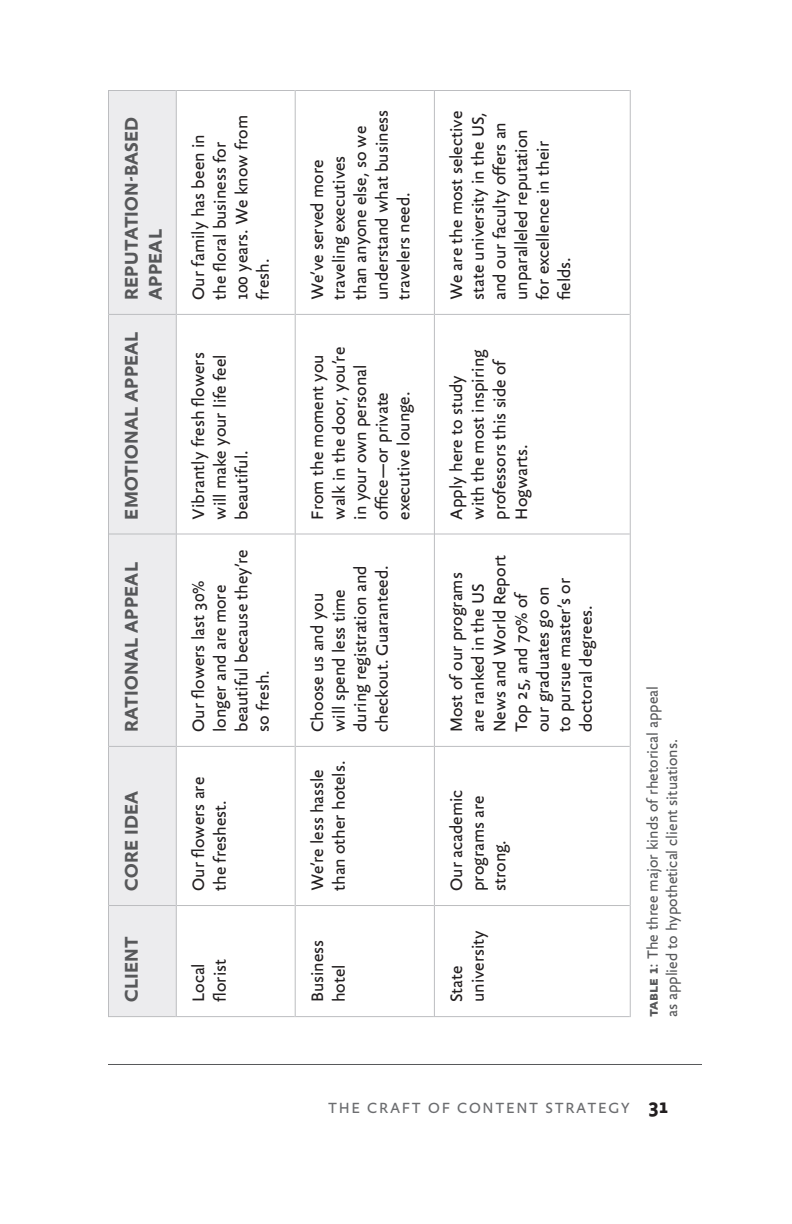
<style>
.page{position:relative;width:792px;height:1224px;background:#fff}
.page>*{position:absolute;margin:0;border:0;box-sizing:border-box;transform-origin:0 0}
.t1{font:700 22px "Yoga Sans Pro";color:#231f20}
.Table_heds{font:700 20px/24px "Yoga Sans Pro";letter-spacing:.01em;color:#57585a}
.Table_body{font:18px/21.6px "Yoga Sans Pro";color:#231f20}
.fig{font:16px/19.2px "Yoga Sans Pro";color:#57585a}
.Page_numbers{font:16px "Yoga Sans Pro";letter-spacing:.11em;color:#6c6d70}
.s1{font-weight:700}
</style>
<div class="page">
<hr style="left:108px;top:1064px;width:594px;height:1px;background:#57585a">
<div style="left:109px;top:91px;width:67px;height:925px;background:#ececee"></div>
<hr style="left:177px;top:905px;width:118px;height:1px;background:#bcbdc0">
<hr style="left:295px;top:906px;width:1px;height:111px;background:#bcbdc0">
<hr style="left:295px;top:746px;width:1px;height:160px;background:#bcbdc0">
<hr style="left:296px;top:905px;width:138px;height:1px;background:#bcbdc0">
<hr style="left:295px;top:534px;width:1px;height:212px;background:#bcbdc0">
<hr style="left:295px;top:314px;width:1px;height:220px;background:#bcbdc0">
<hr style="left:295px;top:90px;width:1px;height:224px;background:#bcbdc0">
<hr style="left:434px;top:906px;width:1px;height:111px;background:#bcbdc0">
<hr style="left:434px;top:746px;width:1px;height:160px;background:#bcbdc0">
<hr style="left:435px;top:905px;width:195px;height:1px;background:#bcbdc0">
<hr style="left:434px;top:534px;width:1px;height:212px;background:#bcbdc0">
<hr style="left:434px;top:314px;width:1px;height:220px;background:#bcbdc0">
<hr style="left:434px;top:90px;width:1px;height:224px;background:#bcbdc0">
<hr style="left:630px;top:906px;width:1px;height:111px;background:#bcbdc0">
<hr style="left:630px;top:746px;width:1px;height:160px;background:#bcbdc0">
<hr style="left:630px;top:534px;width:1px;height:212px;background:#bcbdc0">
<hr style="left:630px;top:314px;width:1px;height:220px;background:#bcbdc0">
<hr style="left:630px;top:90px;width:1px;height:224px;background:#bcbdc0">
<hr style="left:109px;top:905px;width:67px;height:1px;background:#bcbdc0">
<hr style="left:177px;top:1016px;width:118px;height:1px;background:#bcbdc0">
<hr style="left:177px;top:746px;width:118px;height:1px;background:#bcbdc0">
<hr style="left:177px;top:534px;width:118px;height:1px;background:#bcbdc0">
<hr style="left:177px;top:314px;width:118px;height:1px;background:#bcbdc0">
<hr style="left:177px;top:90px;width:118px;height:1px;background:#bcbdc0">
<hr style="left:296px;top:1016px;width:138px;height:1px;background:#bcbdc0">
<hr style="left:296px;top:746px;width:138px;height:1px;background:#bcbdc0">
<hr style="left:296px;top:534px;width:138px;height:1px;background:#bcbdc0">
<hr style="left:296px;top:314px;width:138px;height:1px;background:#bcbdc0">
<hr style="left:296px;top:90px;width:138px;height:1px;background:#bcbdc0">
<hr style="left:435px;top:1016px;width:195px;height:1px;background:#bcbdc0">
<hr style="left:435px;top:746px;width:195px;height:1px;background:#bcbdc0">
<hr style="left:435px;top:534px;width:195px;height:1px;background:#bcbdc0">
<hr style="left:435px;top:314px;width:195px;height:1px;background:#bcbdc0">
<hr style="left:435px;top:90px;width:195px;height:1px;background:#bcbdc0">
<hr style="left:108px;top:906px;width:1px;height:111px;background:#bcbdc0">
<hr style="left:109px;top:1016px;width:67px;height:1px;background:#bcbdc0">
<hr style="left:108px;top:746px;width:1px;height:160px;background:#bcbdc0">
<hr style="left:108px;top:534px;width:1px;height:212px;background:#bcbdc0">
<hr style="left:109px;top:746px;width:67px;height:1px;background:#bcbdc0">
<hr style="left:108px;top:314px;width:1px;height:220px;background:#bcbdc0">
<hr style="left:109px;top:534px;width:67px;height:1px;background:#bcbdc0">
<hr style="left:108px;top:90px;width:1px;height:224px;background:#bcbdc0">
<hr style="left:109px;top:314px;width:67px;height:1px;background:#bcbdc0">
<hr style="left:109px;top:90px;width:67px;height:1px;background:#bcbdc0">
<hr style="left:176px;top:906px;width:1px;height:111px;background:#bcbdc0">
<hr style="left:176px;top:746px;width:1px;height:160px;background:#bcbdc0">
<hr style="left:176px;top:534px;width:1px;height:212px;background:#bcbdc0">
<hr style="left:176px;top:314px;width:1px;height:220px;background:#bcbdc0">
<hr style="left:176px;top:90px;width:1px;height:224px;background:#bcbdc0">
<p class="Table_heds" style="left:119px;top:300px;width:185px;rotate:-90deg">REPUTATION-BASED<br>APPEAL</p>
<p class="Table_heds" style="left:119px;top:520px;width:190px;rotate:-90deg">EMOTIONAL APPEAL</p>
<p class="Table_heds" style="left:119px;top:732px;width:171px;rotate:-90deg">RATIONAL APPEAL</p>
<p class="Table_heds" style="left:119px;top:891px;width:101px;rotate:-90deg">CORE IDEA</p>
<p class="Table_heds" style="left:119px;top:1002px;width:67px;rotate:-90deg">CLIENT</p>
<p class="Table_body" style="left:187px;top:300px;width:187px;rotate:-90deg">Our family has been in the floral business for<br>100 years. We know from fresh.</p>
<p class="Table_body" style="left:187px;top:520px;width:169px;text-align:justify;rotate:-90deg">Vibrantly fresh flowers will make your life feel beautiful.</p>
<p class="Table_body" style="left:187px;top:732px;width:184px;rotate:-90deg">Our flowers last 30% longer and are more beautiful because they’re so fresh.</p>
<p class="Table_body" style="left:187px;top:891px;width:116px;rotate:-90deg">Our flowers are the freshest.</p>
<p class="Table_body" style="left:187px;top:1002px;width:45px;rotate:-90deg">Local florist</p>
<p class="Table_body" style="left:306px;top:300px;width:191px;rotate:-90deg">We’ve served more traveling executives<br>than anyone else, so we understand what business travelers need.</p>
<p class="Table_body" style="left:306px;top:520px;width:174px;rotate:-90deg">From the moment you walk in the door, you’re in your own personal office—or private executive lounge.</p>
<p class="Table_body" style="left:306px;top:732px;width:168px;rotate:-90deg">Choose us and you will spend less time during registration and checkout. Guaranteed.</p>
<p class="Table_body" style="left:306px;top:891px;width:132px;rotate:-90deg">We’re less hassle than other hotels.</p>
<p class="Table_body" style="left:306px;top:1002px;width:64px;rotate:-90deg">Business hotel</p>
<p class="Table_body" style="left:446px;top:300px;width:191px;rotate:-90deg">We are the most selective state university in the US, and our faculty offers an unparalleled reputation for excellence in their fields.</p>
<p class="Table_body" style="left:446px;top:520px;width:172px;rotate:-90deg">Apply here to study with the most inspiring professors this side of<br>Hogwarts.</p>
<p class="Table_body" style="left:446px;top:732px;width:179px;rotate:-90deg">Most of our programs are ranked in the US<br>News and World Report<br>Top 25, and 70% of<br>our graduates go on<br>to pursue master’s or doctoral degrees.</p>
<p class="Table_body" style="left:446px;top:891px;width:103px;rotate:-90deg">Our academic programs are strong.</p>
<p class="Table_body" style="left:446px;top:1002px;width:74px;rotate:-90deg">State university</p>
<p class="fig" style="left:643px;top:1017px;width:333px;rotate:-90deg"><span class="s1">table 1</span>: The three major kinds of rhetorical appeal as applied to hypothetical client situations.</p>
<p class="Page_numbers" style="left:328px;top:1099px;width:303px">THE CRAFT OF CONTENT STRATEGY</p>
<p class="t1" style="left:648px;top:1093px;width:21px">31</p>
</div>
